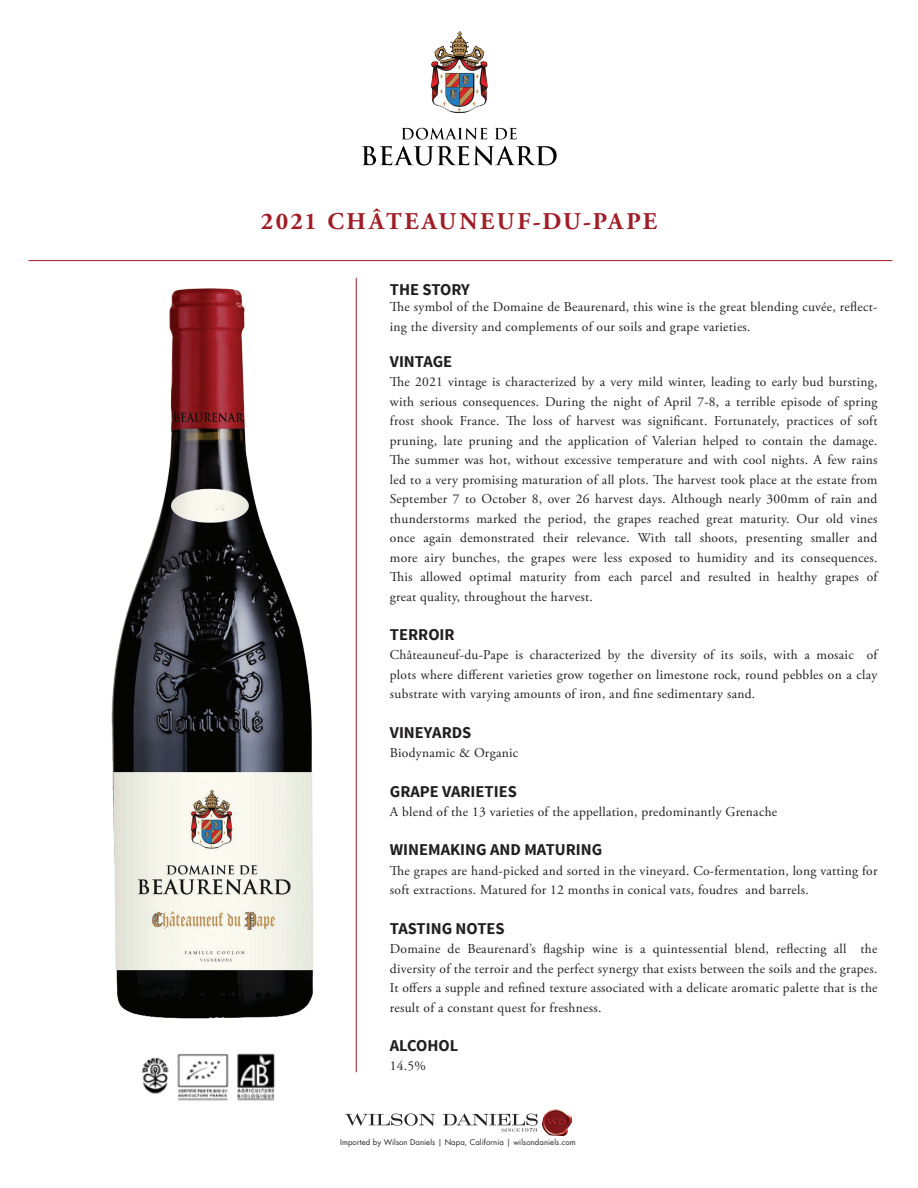
<style>
.page{position:relative;width:918px;height:1188px;background:#fff}
.page>*{position:absolute;margin:0;border:0;box-sizing:border-box;transform-origin:0 0}
.Wine_Name{font:700 24px "Adobe Garamond Pro";letter-spacing:.1em;color:#a11d27}
.t1{font:700 16.5px "Source Sans Pro";color:#231f20}
.t2{font:13.5px/19.5px "Adobe Garamond Pro";letter-spacing:.02em;color:#231f20;text-align:justify}
.t3{font:7.65px "Futura Std";letter-spacing:.01em;color:#231f20}
</style>
<div class="page">
<hr style="left:28px;top:260px;width:864px;height:1px;background:#a11d27">
<hr style="left:356px;top:278px;width:1px;height:794px;background:#a11d27">
<img style="left:142px;top:1053px;width:133px;height:48px">
<img style="left:111px;top:288px;width:203px;height:731px">
<img style="left:361px;top:31px;width:196px;height:135px">
<svg style="left:345px;top:1114px;width:90px;height:12px"></svg>
<img style="left:543px;top:1110px;width:28px;height:25px">
<svg style="left:443px;top:1113px;width:95px;height:19px"></svg>
<p class="Wine_Name" style="left:261px;top:207px;width:398px">2021 CHÂTEAUNEUF-DU-PAPE</p>
<p class="t1" style="left:390px;top:279px;width:81px">THE STORY</p>
<p class="t2" style="left:390px;top:298px;width:489px">The symbol of the Domaine de Beaurenard, this wine is the great blending cuvée, reflect&shy;ing the diversity and complements of our soils and grape varieties.</p>
<p class="t1" style="left:390px;top:351px;width:64px">VINTAGE</p>
<p class="t2" style="left:390px;top:373px;width:489px">The 2021 vintage is characterized by a very mild winter, leading to early bud bursting, with serious consequences. During the night of April 7-8, a terrible episode of spring frost shook France. The loss of harvest was significant. Fortunately, practices of soft pruning, late pruning and the application of Valerian helped to contain the damage.<br>The summer was hot, without excessive temperature and with cool nights. A few rains led to a very promising maturation of all plots. The harvest took place at the estate from September 7 to October 8, over 26 harvest days. Although nearly 300mm of rain and thunderstorms marked the period, the grapes reached great maturity. Our old vines once again demonstrated their relevance. With tall shoots, presenting smaller and more airy bunches, the grapes were less exposed to humidity and its consequences.<br>This allowed optimal maturity from each parcel and resulted in healthy grapes of great quality, throughout the harvest.</p>
<p class="t1" style="left:390px;top:624px;width:66px">TERROIR</p>
<p class="t2" style="left:390px;top:646px;width:489px">Châteauneuf-du-Pape is characterized by the diversity of its soils, with a mosaic of plots where different varieties grow together on limestone rock, round pebbles on a clay substrate with varying amounts of iron, and fine sedimentary sand.</p>
<p class="t1" style="left:390px;top:722px;width:83px">VINEYARDS</p>
<p class="t2" style="left:390px;top:744px;width:130px">Biodynamic &amp; Organic</p>
<p class="t1" style="left:390px;top:780px;width:128px">GRAPE VARIETIES</p>
<p class="t2" style="left:390px;top:802px;width:389px">A blend of the 13 varieties of the appellation, predominantly Grenache</p>
<p class="t1" style="left:390px;top:839px;width:214px">WINEMAKING AND MATURING</p>
<p class="t2" style="left:390px;top:861px;width:489px">The grapes are hand-picked and sorted in the vineyard. Co-fermentation, long vatting for soft extractions. Matured for 12 months in conical vats, foudres and barrels.</p>
<p class="t1" style="left:390px;top:918px;width:116px">TASTING NOTES</p>
<p class="t2" style="left:390px;top:940px;width:489px">Domaine de Beaurenard’s flagship wine is a quintessential blend, reflecting all the diversity of the terroir and the perfect synergy that exists between the soils and the grapes.<br>It offers a supple and refined texture associated with a delicate aromatic palette that is the result of a constant quest for freshness.</p>
<p class="t1" style="left:390px;top:1035px;width:70px">ALCOHOL</p>
<p class="t2" style="left:390px;top:1057px;width:38px">14.5%</p>
<p class="t3" style="left:340px;top:1137px;width:237px">Imported by Wilson Daniels | Napa, California | wilsondaniels.com</p>
</div>
